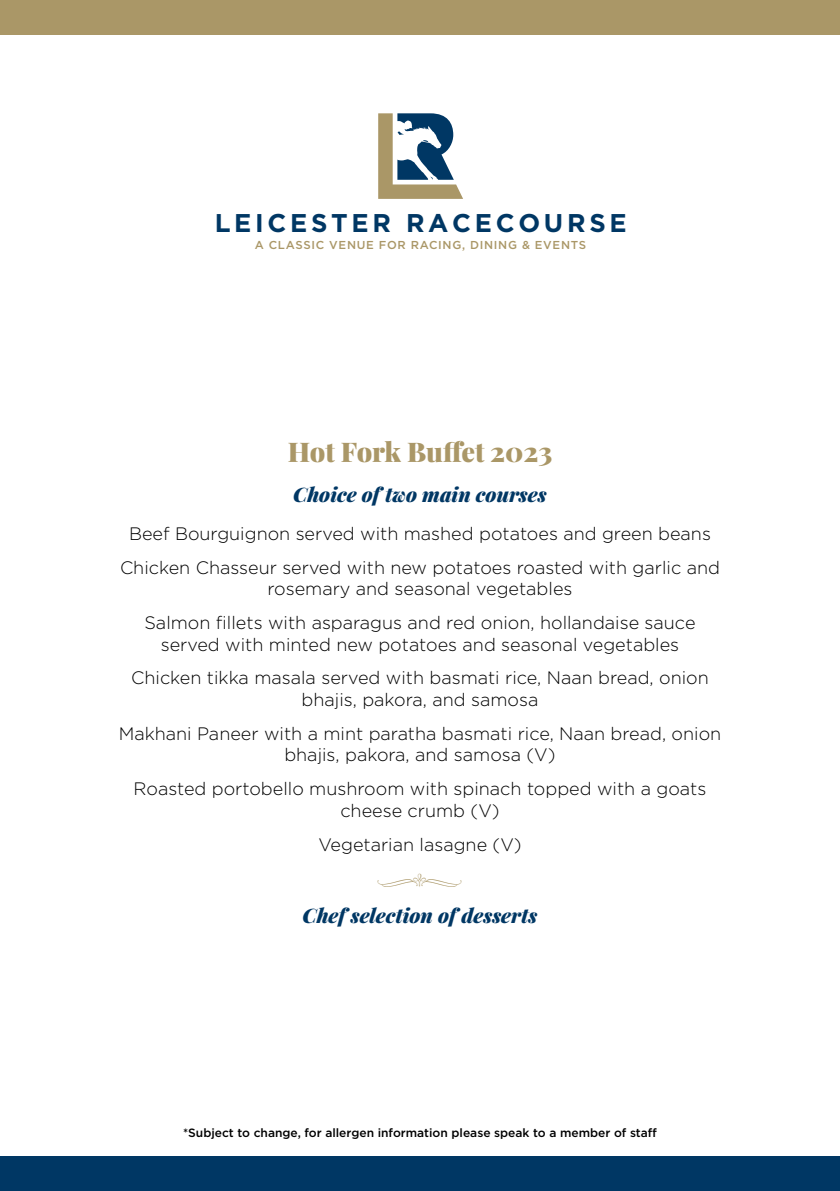
<style>
.page{position:relative;width:840px;height:1191px;background:#fff}
.page>*{position:absolute;margin:0;border:0;box-sizing:border-box;transform-origin:0 0}
.t1{font:900 27px "Playfair Display";color:#aa9767}
.t2{font:700 25.6px "Gotham";color:#003764}
.t3{font:italic 900 20px "Playfair Display";color:#003764}
.t4{font:300 18px/33.8px "Gotham";color:#000;text-align:center}
.t5{font:500 12px "Gotham";color:#000}
.t6{font:500 11.4px "Gotham";letter-spacing:.06em;color:#aa9767}
</style>
<div class="page">
<div style="left:0;top:0;width:839px;height:34px;background:#aa9767"></div>
<div style="left:0;top:1157px;width:839px;height:34px;background:#003764"></div>
<svg style="left:378px;top:113px;width:85px;height:86px"></svg>
<h2 class="t2" style="left:214px;top:206px;width:413px">L E I C E S T E R R A C E C O U R S E</h2>
<p class="t6" style="left:254px;top:237px;width:333px">A CLASSIC VENUE FOR RACING, DINING &amp; EVENTS</p>
<h1 class="t1" style="left:287px;top:430px;width:266px">Hot Fork Buffet 2023</h1>
<p class="t3" style="left:293px;top:478px;width:255px">Choice of two main courses</p>
<p class="t4" style="left:120px;top:516px;width:601px">Beef Bourguignon served with mashed potatoes and green beans<br>Chicken Chasseur served with new potatoes roasted with garlic and</p>
<p class="t4" style="left:144px;top:571px;width:552px">rosemary and seasonal vegetables<br>Salmon fillets with asparagus and red onion, hollandaise sauce</p>
<p class="t4" style="left:131px;top:627px;width:578px">served with minted new potatoes and seasonal vegetables<br>Chicken tikka masala served with basmati rice, Naan bread, onion</p>
<p class="t4" style="left:119px;top:682px;width:603px">bhajis, pakora, and samosa<br>Makhani Paneer with a mint paratha basmati rice, Naan bread, onion</p>
<p class="t4" style="left:133px;top:737px;width:574px">bhajis, pakora, and samosa (V)<br>Roasted portobello mushroom with spinach topped with a goats</p>
<p class="t4" style="left:340px;top:793px;width:161px">cheese crumb (V)</p>
<p class="t4" style="left:318px;top:826px;width:205px">Vegetarian lasagne (V)</p>
<p class="t3" style="left:302px;top:898px;width:236px">Chef selection of desserts</p>
<p class="t5" style="left:183px;top:1125px;width:475px">*Subject to change, for allergen information please speak to a member of staff</p>
</div>
